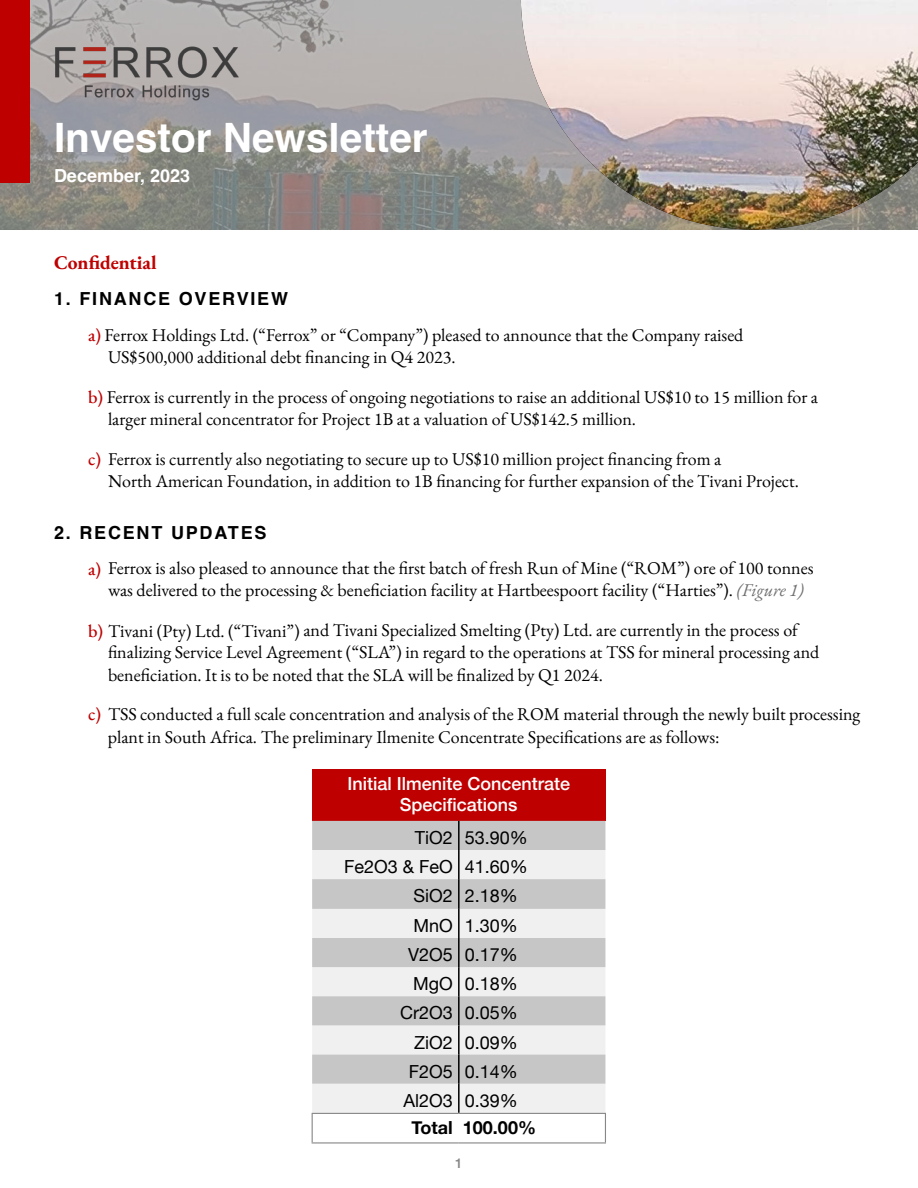
<style>
.page{position:relative;width:918px;height:1188px;background:#fff}
.page>*{position:absolute;margin:0;border:0;box-sizing:border-box;transform-origin:0 0}
.t1{font:700 40.5px "Helvetica";color:#fff}
.t2{font:700 19.5px "EB Garamond";color:#bf0000}
.t3{font:18px/22.5px "EB Garamond";color:#000}
.t4{font:18px "Helvetica Neue";color:#000}
.t5{font:500 18px/21.6px "Helvetica Neue";color:#fff;text-align:center}
.t6{font:700 18px "Helvetica";letter-spacing:.1em;color:#000}
.t7{font:700 18px "Helvetica";color:#fff}
.t8{font:700 18px "Helvetica Neue";color:#000}
.t9{font:500 13.5px "Helvetica Neue";color:#878787}
.s1{font-weight:500;color:#bf0000}
.s2{font-style:italic;color:#706f6f}
</style>
<div class="page">
<svg style="left:0;top:0;width:521px;height:230px;background:#9c9a98"></svg>
<img style="left:54px;top:36px;width:212px;height:71px">
<img style="left:521px;top:0;width:397px;height:230px">
<div style="left:0;top:0;width:30px;height:183px;background:#bf0000"></div>
<div style="left:312px;top:769px;width:293px;height:52px;background:#bf0000"></div>
<div style="left:312px;top:821px;width:293px;height:29px;background:#c6c6c6"></div>
<div style="left:312px;top:850px;width:293px;height:263px;background:#f0f0f0"></div>
<svg style="left:312px;top:879px;width:293px;height:205px;fill:#c6c6c6"></svg>
<hr style="left:458px;top:821px;width:2px;height:29px;background:#000">
<hr style="left:458px;top:850px;width:2px;height:29px;background:#000">
<hr style="left:458px;top:879px;width:2px;height:30px;background:#000">
<hr style="left:458px;top:909px;width:2px;height:29px;background:#000">
<hr style="left:458px;top:938px;width:2px;height:29px;background:#000">
<hr style="left:458px;top:967px;width:2px;height:29px;background:#000">
<hr style="left:458px;top:996px;width:2px;height:29px;background:#000">
<hr style="left:458px;top:1025px;width:2px;height:30px;background:#000">
<hr style="left:458px;top:1055px;width:2px;height:29px;background:#000">
<hr style="left:458px;top:1084px;width:2px;height:29px;background:#000">
<hr style="left:312px;top:1113px;width:147px;height:1px;background:#878787">
<svg style="left:312px;top:1114px;width:1px;height:28px"></svg>
<hr style="left:459px;top:1113px;width:147px;height:1px;background:#878787">
<svg style="left:605px;top:1114px;width:1px;height:28px"></svg>
<hr style="left:312px;top:1142px;width:147px;height:2px;background:#878787">
<hr style="left:459px;top:1142px;width:147px;height:2px;background:#878787">
<h1 class="t1" style="left:54px;top:113px;width:375px">Investor Newsletter</h1>
<p class="t7" style="left:54px;top:165px;width:138px">December, 2023</p>
<p class="t2" style="left:54px;top:250px;width:104px">Confidential</p>
<p class="t6" style="left:54px;top:288px;width:236px">1. FINANCE OVERVIEW</p>
<p class="t3" style="left:108px;top:324px;width:637px;text-indent:-20px"><span class="s1">a)</span> Ferrox Holdings Ltd. (“Ferrox” or “Company”) pleased to announce that the Company raised<br>US$500,000 additional debt financing in Q4 2023.</p>
<p class="t3" style="left:108px;top:386px;width:712px;text-indent:-20px"><span class="s1">b)</span> Ferrox is currently in the process of ongoing negotiations to raise an additional US$10 to 15 million for a larger mineral concentrator for Project 1B at a valuation of US$142.5 million.</p>
<p class="t3" style="left:108px;top:448px;width:692px;text-indent:-20px"><span class="s1">c)</span> Ferrox is currently also negotiating to secure up to US$10 million project financing from a<br>North American Foundation, in addition to 1B financing for further expansion of the Tivani Project.</p>
<p class="t6" style="left:54px;top:521px;width:214px">2. RECENT UPDATES</p>
<p class="t3" style="left:88px;top:557px;width:727px;text-align:center"><span class="s1">a)</span> Ferrox is also pleased to announce that the first batch of fresh Run of Mine (“ROM”) ore of 100 tonnes was delivered to the processing &amp; beneficiation facility at Hartbeespoort facility (“Harties”). <span class="s2">(Figure 1)</span></p>
<p class="t3" style="left:108px;top:619px;width:713px;text-indent:-20px"><span class="s1">b)</span> Tivani (Pty) Ltd. (“Tivani”) and Tivani Specialized Smelting (Pty) Ltd. are currently in the process of finalizing Service Level Agreement (“SLA”) in regard to the operations at TSS for mineral processing and beneficiation. It is to be noted that the SLA will be finalized by Q1 2024.</p>
<p class="t3" style="left:108px;top:703px;width:754px;text-indent:-20px"><span class="s1">c)</span> TSS conducted a full scale concentration and analysis of the ROM material through the newly built processing plant in South Africa. The preliminary Ilmenite Concentrate Specifications are as follows:</p>
<p class="t5" style="left:347px;top:771px;width:224px">Initial Ilmenite Concentrate<br>Specifications</p>
<p class="t4" style="left:415px;top:825px;width:115px">TiO2 53.90%</p>
<p class="t4" style="left:344px;top:854px;width:185px">Fe2O3 &amp; FeO 41.60%</p>
<p class="t4" style="left:413px;top:883px;width:106px">SiO2 2.18%</p>
<p class="t4" style="left:413px;top:913px;width:106px">MnO 1.30%</p>
<p class="t4" style="left:408px;top:942px;width:111px">V2O5 0.17%</p>
<p class="t4" style="left:413px;top:971px;width:106px">MgO 0.18%</p>
<p class="t4" style="left:400px;top:1000px;width:119px">Cr2O3 0.05%</p>
<p class="t4" style="left:414px;top:1029px;width:105px">ZiO2 0.09%</p>
<p class="t4" style="left:409px;top:1058px;width:111px">F2O5 0.14%</p>
<p class="t4" style="left:403px;top:1088px;width:116px">Al2O3 0.39%</p>
<p class="t8" style="left:412px;top:1113px;width:126px">Total 100.00%</p>
<p class="t9" style="left:455px;top:1153px;width:9px">1</p>
</div>
